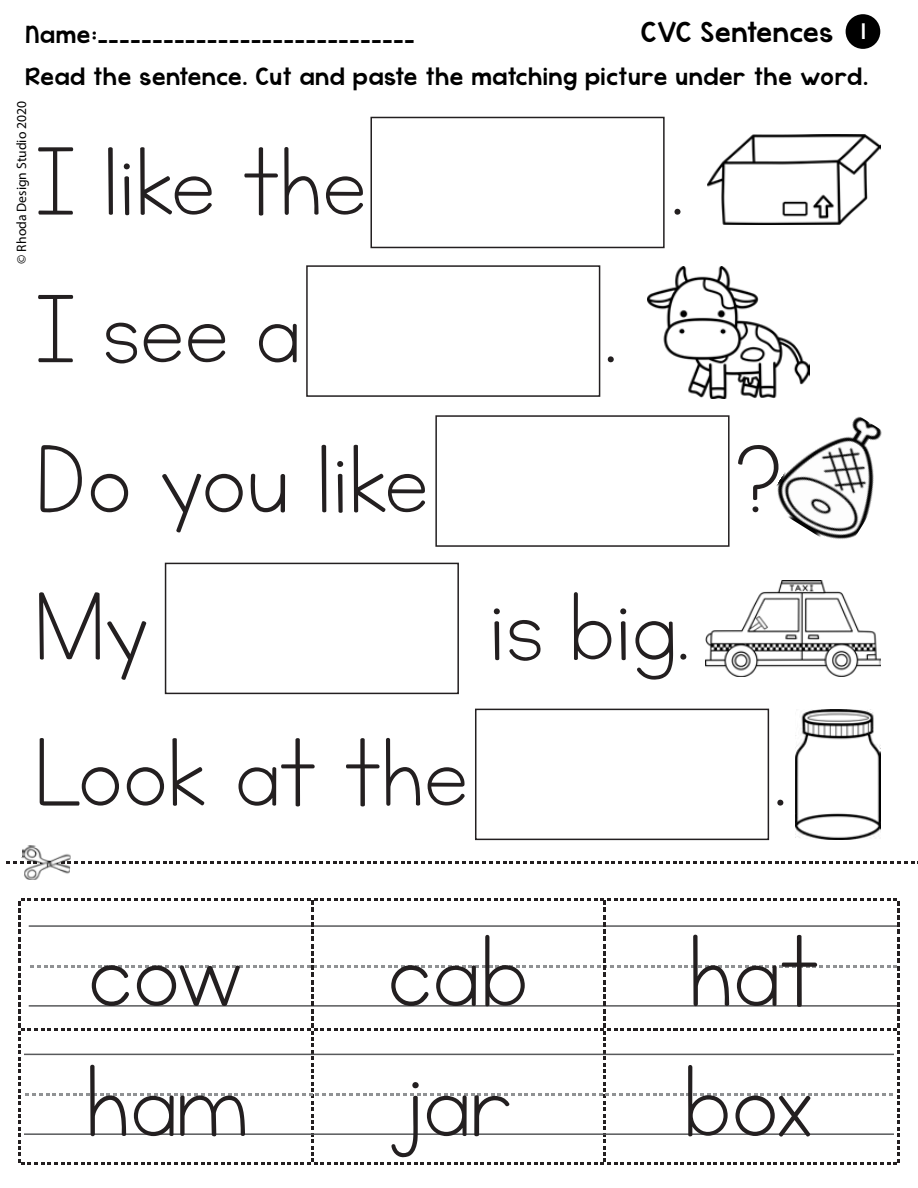
<style>
.page{position:relative;width:918px;height:1188px;background:#fff}
.page>*{position:absolute;margin:0;border:0;box-sizing:border-box;transform-origin:0 0}
.t1{font:120px "KG Neatly Printed";color:#231f20}
.t2{font:114px "KG Neatly Printed";color:#231f20}
.t3{font:29.7px "KG Whatthe Teacher Wants";letter-spacing:.06em;color:#000}
.t4{font:25.65px "KG Whatthe Teacher Wants";letter-spacing:.06em;color:#000}
.t5{font:22.8px "KG Whatthe Teacher Wants";color:#fff}
.t6{font:13.65px "Myriad Pro";color:#000}
</style>
<div class="page">
<svg style="left:6px;top:861px;width:912px;height:3px"></svg>
<img style="left:20px;top:845px;width:51px;height:35px">
<svg style="left:18px;top:898px;width:882px;height:267px"></svg>
<img style="left:705px;top:581px;width:175px;height:96px">
<img style="left:648px;top:266px;width:162px;height:132px">
<img style="left:707px;top:135px;width:173px;height:89px">
<img style="left:796px;top:709px;width:84px;height:130px">
<img style="left:776px;top:416px;width:106px;height:124px">
<div style="left:435px;top:415px;width:295px;height:132px;background:#fff;border:2px solid #231f20"></div>
<div style="left:165px;top:563px;width:294px;height:131px;background:#fff;border:2px solid #231f20"></div>
<div style="left:475px;top:709px;width:294px;height:131px;background:#fff;border:2px solid #231f20"></div>
<div style="left:370px;top:117px;width:295px;height:131px;background:#fff;border:2px solid #231f20"></div>
<div style="left:306px;top:265px;width:294px;height:132px;background:#fff;border:2px solid #231f20"></div>
<div style="left:846px;top:14px;width:34px;height:35px;background:#000;border-radius:50%"></div>
<p class="t3" style="left:642px;top:22px;width:193px">CVC Sentences</p>
<p class="t4" style="left:26px;top:26px;width:389px">Name:_____________________________</p>
<p class="t5" style="left:862px;top:24px;width:5px">1</p>
<p class="t4" style="left:26px;top:68px;width:843px">Read the sentence. Cut and paste the matching picture under the word.</p>
<p class="t6" style="left:17px;top:264px;width:164px;rotate:-90deg">© Rhoda Design Studio 2020</p>
<h2 class="t2" style="left:35px;top:109px;width:333px">I like the</h2>
<h2 class="t2" style="left:35px;top:256px;width:267px">I see a</h2>
<h2 class="t2" style="left:604px;top:256px;width:16px">.</h2>
<h2 class="t2" style="left:670px;top:109px;width:16px">.</h2>
<h2 class="t2" style="left:35px;top:406px;width:395px">Do you like</h2>
<h2 class="t2" style="left:735px;top:406px;width:48px">?</h2>
<h2 class="t2" style="left:35px;top:554px;width:116px">My</h2>
<h2 class="t2" style="left:489px;top:554px;width:203px">is big.</h2>
<h2 class="t2" style="left:35px;top:700px;width:435px">Look at the</h2>
<h2 class="t2" style="left:773px;top:700px;width:16px">.</h2>
<h1 class="t1" style="left:88px;top:894px;width:442px">cow cab</h1>
<h1 class="t1" style="left:689px;top:894px;width:132px">hat</h1>
<h1 class="t1" style="left:86px;top:1024px;width:164px">ham</h1>
<h1 class="t1" style="left:406px;top:1024px;width:108px">jar</h1>
<h1 class="t1" style="left:684px;top:1024px;width:133px">box</h1>
</div>
